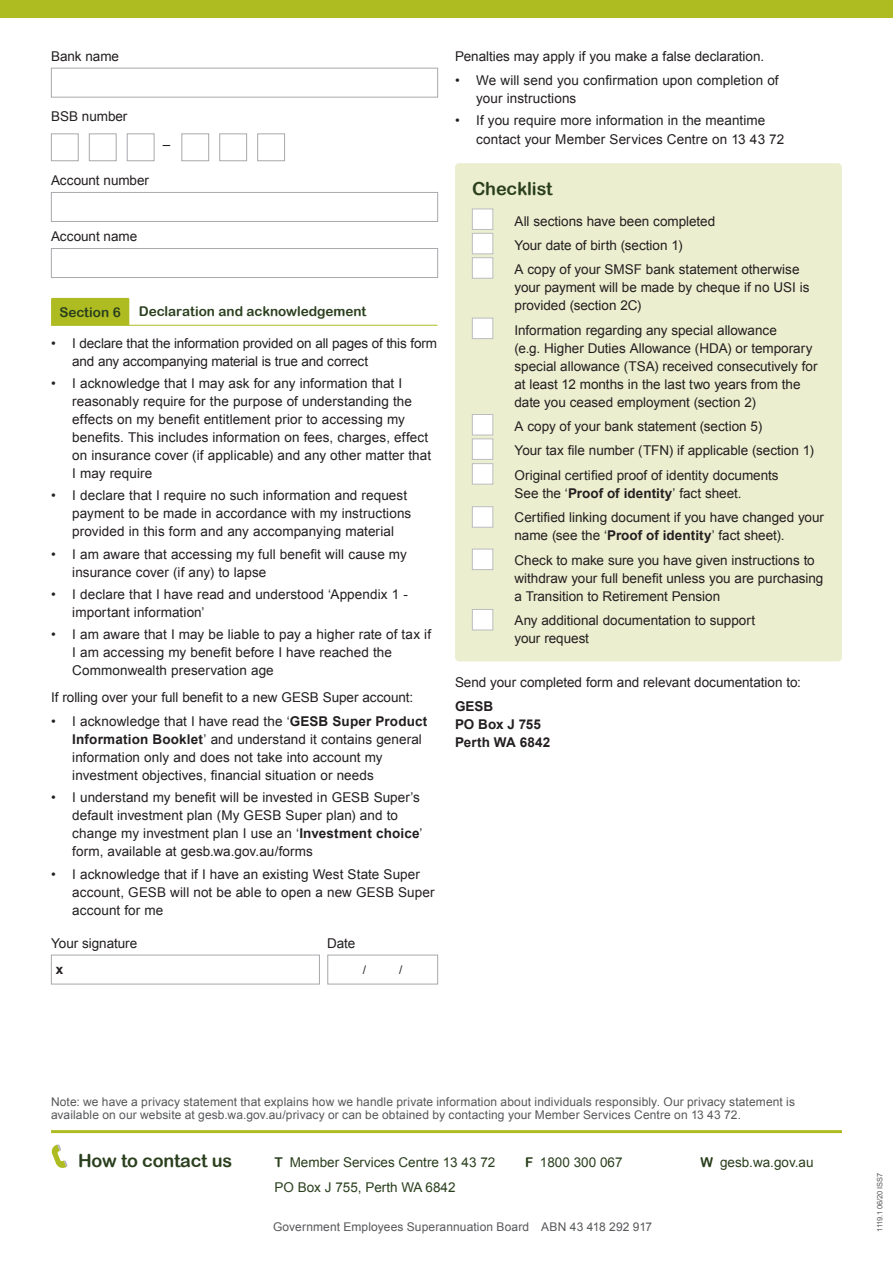
<style>
.page{position:relative;width:893px;height:1263px;background:#fff}
.page>*{position:absolute;margin:0;border:0;box-sizing:border-box;transform-origin:0 0}
.Heading_2_-_Forms{font:18px "Arial Rounded MT Bold";letter-spacing:-.01em;color:#2a3f1d}
.Body_Copy{font:13.5px/18px "Arial";color:#231f20}
.t1{font:13.5px "Arial";color:#2a3f1d}
.Steps_heading_with_r{font:13.5px "Arial Rounded MT Bold";color:#2a3f1d}
.Body_Copy-2{font:700 13.5px/18px "Arial";color:#231f20}
.Back_Page_Disclaimer{font:12px/13.5px "Arial";letter-spacing:.01em;color:#57585a}
.t2{font:12px "Arial";color:#231f20}
.Key_number{font:7.5px "Arial";letter-spacing:-.015em;color:#57585a}
.s1{font-weight:700}
.s2{font-family:"Arial Rounded MT Bold"}
</style>
<div class="page">
<hr style="left:51px;top:1130px;width:791px;height:3px;background:#aebc21">
<svg style="left:51px;top:1144px;width:17px;height:24px"></svg>
<div style="left:0;top:0;width:893px;height:17px;background:#aebc21"></div>
<div style="left:51px;top:68px;width:387px;height:29px;background:#fff;border:1px solid #a8a9ad"></div>
<div style="left:51px;top:134px;width:28px;height:27px;background:#fff;border:1px solid #a8a9ad"></div>
<div style="left:89px;top:134px;width:28px;height:27px;background:#fff;border:1px solid #a8a9ad"></div>
<div style="left:127px;top:134px;width:27px;height:27px;background:#fff;border:1px solid #a8a9ad"></div>
<div style="left:181px;top:134px;width:28px;height:27px;background:#fff;border:1px solid #a8a9ad"></div>
<div style="left:219px;top:134px;width:28px;height:27px;background:#fff;border:1px solid #a8a9ad"></div>
<div style="left:257px;top:134px;width:28px;height:27px;background:#fff;border:1px solid #a8a9ad"></div>
<div style="left:51px;top:192px;width:387px;height:30px;background:#fff;border:1px solid #a8a9ad"></div>
<div style="left:51px;top:248px;width:387px;height:30px;background:#fff;border:1px solid #a8a9ad"></div>
<hr style="left:51px;top:325px;width:386px;height:1px;background:#aebc21">
<div style="left:51px;top:298px;width:78px;height:28px;background:#aebc21"></div>
<div style="left:51px;top:955px;width:269px;height:29px;border:1px solid #a8a9ad"></div>
<div style="left:327px;top:955px;width:111px;height:29px;border:1px solid #a8a9ad"></div>
<div style="left:455px;top:163px;width:387px;height:498px;background:#ebeecf;border-radius:4px"></div>
<div style="left:472px;top:209px;width:21px;height:21px;background:#fff;border:1px solid #bcbdc0"></div>
<div style="left:472px;top:233px;width:21px;height:21px;background:#fff;border:1px solid #bcbdc0"></div>
<div style="left:472px;top:257px;width:21px;height:22px;background:#fff;border:1px solid #bcbdc0"></div>
<div style="left:472px;top:318px;width:21px;height:21px;background:#fff;border:1px solid #bcbdc0"></div>
<div style="left:472px;top:414px;width:21px;height:21px;background:#fff;border:1px solid #bcbdc0"></div>
<div style="left:472px;top:438px;width:21px;height:22px;background:#fff;border:1px solid #bcbdc0"></div>
<div style="left:472px;top:463px;width:21px;height:21px;background:#fff;border:1px solid #bcbdc0"></div>
<div style="left:472px;top:506px;width:21px;height:21px;background:#fff;border:1px solid #bcbdc0"></div>
<div style="left:472px;top:549px;width:21px;height:21px;background:#fff;border:1px solid #bcbdc0"></div>
<div style="left:472px;top:609px;width:21px;height:21px;background:#fff;border:1px solid #bcbdc0"></div>
<p class="Body_Copy" style="left:51px;top:47px;width:70px">Bank name</p>
<p class="Body_Copy" style="left:51px;top:108px;width:78px">BSB number</p>
<p class="Body_Copy" style="left:51px;top:172px;width:100px">Account number</p>
<p class="Body_Copy" style="left:163px;top:135px;width:9px">–</p>
<p class="Body_Copy" style="left:51px;top:228px;width:88px">Account name</p>
<p class="Steps_heading_with_r" style="left:59px;top:304px;width:63px">Section 6</p>
<p class="Steps_heading_with_r" style="left:139px;top:303px;width:229px">Declaration and acknowledgement</p>
<p class="Body_Copy" style="left:72px;top:334px;width:366px;text-indent:-21px">• I declare that the information provided on all pages of this form and any accompanying material is true and correct</p>
<p class="Body_Copy" style="left:72px;top:374px;width:360px;text-indent:-21px">• I acknowledge that I may ask for any information that I reasonably require for the purpose of understanding the effects on my benefit entitlement prior to accessing my benefits. This includes information on fees, charges, effect on insurance cover (if applicable) and any other matter that I may require</p>
<p class="Body_Copy" style="left:72px;top:487px;width:341px;text-indent:-21px">• I declare that I require no such information and request payment to be made in accordance with my instructions provided in this form and any accompanying material</p>
<p class="Body_Copy" style="left:72px;top:545px;width:336px;text-indent:-21px">• I am aware that accessing my full benefit will cause my insurance cover (if any) to lapse</p>
<p class="Body_Copy" style="left:72px;top:585px;width:337px;text-indent:-21px">• I declare that I have read and understood ‘Appendix 1 - important information’</p>
<p class="Body_Copy" style="left:72px;top:625px;width:360px;text-indent:-21px">• I am aware that I may be liable to pay a higher rate of tax if<br>I am accessing my benefit before I have reached the<br>Commonwealth preservation age</p>
<p class="Body_Copy" style="left:51px;top:688px;width:364px">If rolling over your full benefit to a new GESB Super account:</p>
<p class="Body_Copy" style="left:72px;top:712px;width:357px;text-indent:-21px">• I acknowledge that I have read the ‘<span class="s1">GESB Super Product Information Booklet</span>’ and understand it contains general information only and does not take into account my investment objectives, financial situation or needs</p>
<p class="Body_Copy" style="left:72px;top:789px;width:352px;text-indent:-21px">• I understand my benefit will be invested in GESB Super’s default investment plan (My GESB Super plan) and to change my investment plan I use an ‘<span class="s1">Investment choice</span>’ form, available at gesb.wa.gov.au/forms</p>
<p class="Body_Copy" style="left:72px;top:865px;width:364px;text-indent:-21px">• I acknowledge that if I have an existing West State Super account, GESB will not be able to open a new GESB Super account for me</p>
<p class="Body_Copy" style="left:51px;top:934px;width:88px">Your signature</p>
<p class="Body_Copy" style="left:327px;top:934px;width:30px">Date</p>
<p class="Body_Copy-2" style="left:56px;top:961px;width:9px">x</p>
<p class="t2" style="left:363px;top:962px;width:5px">/</p>
<p class="t2" style="left:399px;top:962px;width:5px">/</p>
<p class="Body_Copy" style="left:455px;top:47px;width:311px">Penalties may apply if you make a false declaration.</p>
<p class="Body_Copy" style="left:476px;top:72px;width:304px;text-indent:-21px">• We will send you confirmation upon completion of your instructions</p>
<p class="Body_Copy" style="left:476px;top:112px;width:310px;text-indent:-21px">• If you require more information in the meantime contact your Member Services Centre on 13 43 72</p>
<p class="Heading_2_-_Forms" style="left:472px;top:178px;width:82px">Checklist</p>
<p class="Body_Copy" style="left:514px;top:212px;width:202px">All sections have been completed</p>
<p class="Body_Copy" style="left:514px;top:236px;width:170px">Your date of birth (section 1)</p>
<p class="Body_Copy" style="left:514px;top:261px;width:296px">A copy of your SMSF bank statement otherwise your payment will be made by cheque if no USI is provided (section 2C)</p>
<p class="Body_Copy" style="left:514px;top:321px;width:304px">Information regarding any special allowance<br>(e.g. Higher Duties Allowance (HDA) or temporary special allowance (TSA) received consecutively for at least 12 months in the last two years from the date you ceased employment (section 2)</p>
<p class="Body_Copy" style="left:514px;top:417px;width:249px">A copy of your bank statement (section 5)</p>
<p class="Body_Copy" style="left:514px;top:442px;width:301px">Your tax file number (TFN) if applicable (section 1)</p>
<p class="Body_Copy" style="left:514px;top:466px;width:266px">Original certified proof of identity documents<br>See the ‘<span class="s1">Proof of identity</span>’ fact sheet.</p>
<p class="Body_Copy" style="left:514px;top:509px;width:311px">Certified linking document if you have changed your name (see the ‘<span class="s1">Proof of identity</span>’ fact sheet).</p>
<p class="Body_Copy" style="left:514px;top:551px;width:310px">Check to make sure you have given instructions to withdraw your full benefit unless you are purchasing a Transition to Retirement Pension</p>
<p class="Body_Copy" style="left:514px;top:611px;width:242px">Any additional documentation to support your request</p>
<p class="Body_Copy" style="left:455px;top:673px;width:347px">Send your completed form and relevant documentation to:</p>
<p class="Body_Copy-2" style="left:455px;top:698px;width:97px">GESB<br>PO Box J 755<br>Perth WA 6842</p>
<p class="Back_Page_Disclaimer" style="left:51px;top:1095px;width:745px">Note: we have a privacy statement that explains how we handle private information about individuals responsibly. Our privacy statement is available on our website at gesb.wa.gov.au/privacy or can be obtained by contacting your Member Services Centre on 13 43 72.</p>
<h1 class="Heading_2_-_Forms" style="left:78px;top:1150px;width:156px">How to contact us</h1>
<p class="t1" style="left:275px;top:1153px;width:222px"><span class="s2">T</span> Member Services Centre 13 43 72</p>
<p class="t1" style="left:525px;top:1153px;width:99px"><span class="s2">F</span> 1800 300 067</p>
<p class="t1" style="left:701px;top:1153px;width:114px"><span class="s2">W</span> gesb.wa.gov.au</p>
<p class="t1" style="left:275px;top:1178px;width:183px">PO Box J 755, Perth WA 6842</p>
<p class="Back_Page_Disclaimer" style="left:273px;top:1220px;width:381px">Government Employees Superannuation Board ABN 43 418 292 917</p>
<p class="Key_number" style="left:875px;top:1232px;width:60px;rotate:-90deg">1119.1 06/20 ISS7</p>
</div>
